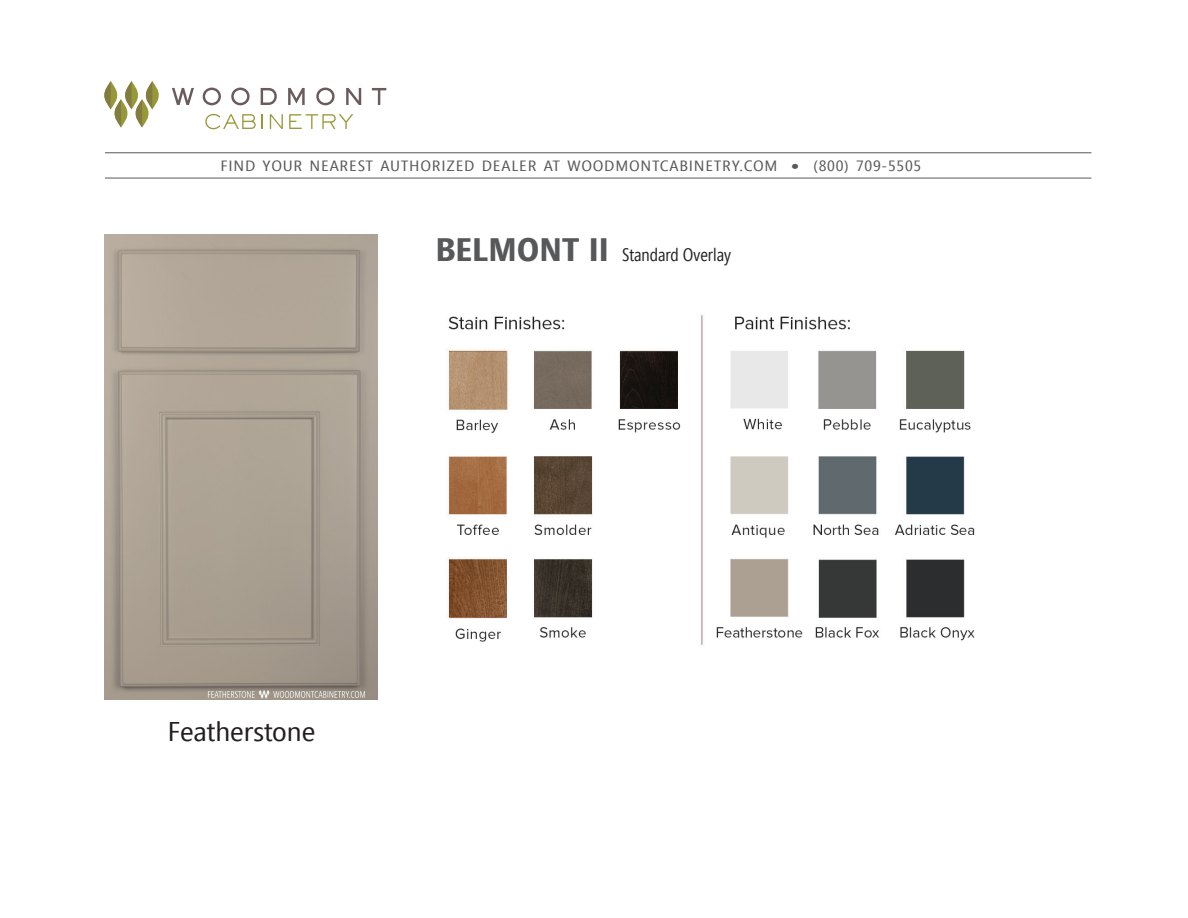
<style>
.page{position:relative;width:1188px;height:918px;background:#fff}
.page>*{position:absolute;margin:0;border:0;box-sizing:border-box;transform-origin:0 0}
.t1{font:27px "Segoe Condensed";color:#231f20;scale:1.2 1}
.t2{font:18px "Segoe Condensed";color:#231f20}
.t3{font:14.85px "Segoe Condensed";letter-spacing:.04em;color:#57585a;scale:1.22 1}
.s1{font-size:20.25px}
.s2{font-weight:700;font-size:32.4px;color:#57585a}
</style>
<div class="page">
<svg style="left:172px;top:88px;width:22px;height:17px"></svg>
<svg style="left:203px;top:88px;width:18px;height:17px"></svg>
<svg style="left:231px;top:88px;width:19px;height:17px"></svg>
<svg style="left:261px;top:88px;width:16px;height:17px"></svg>
<svg style="left:288px;top:88px;width:17px;height:17px"></svg>
<svg style="left:316px;top:88px;width:19px;height:17px"></svg>
<svg style="left:346px;top:88px;width:15px;height:17px"></svg>
<svg style="left:372px;top:88px;width:14px;height:17px"></svg>
<svg style="left:205px;top:114px;width:51px;height:15px"></svg>
<svg style="left:262px;top:114px;width:1px;height:15px"></svg>
<svg style="left:270px;top:114px;width:13px;height:15px"></svg>
<svg style="left:289px;top:114px;width:64px;height:15px"></svg>
<svg style="left:146px;top:81px;width:13px;height:28px"></svg>
<svg style="left:104px;top:81px;width:48px;height:47px"></svg>
<hr style="left:105px;top:152px;width:986px;height:1px;background:#57585a">
<hr style="left:105px;top:178px;width:986px;height:1px;background:#57585a">
<img style="left:447px;top:315px;width:528px;height:330px">
<img style="left:105px;top:234px;width:273px;height:465px">
<p class="t3" style="left:220px;top:157px;width:576px">FIND YOUR NEAREST AUTHORIZED DEALER AT WOODMONTCABINETRY.COM <span class="s1">•</span> (800) 709-5505</p>
<p class="t2" style="left:435px;top:244px;width:297px"><span class="s2">BELMONT II</span> Standard Overlay</p>
<h1 class="t1" style="left:168px;top:715px;width:125px">Featherstone</h1>
</div>
